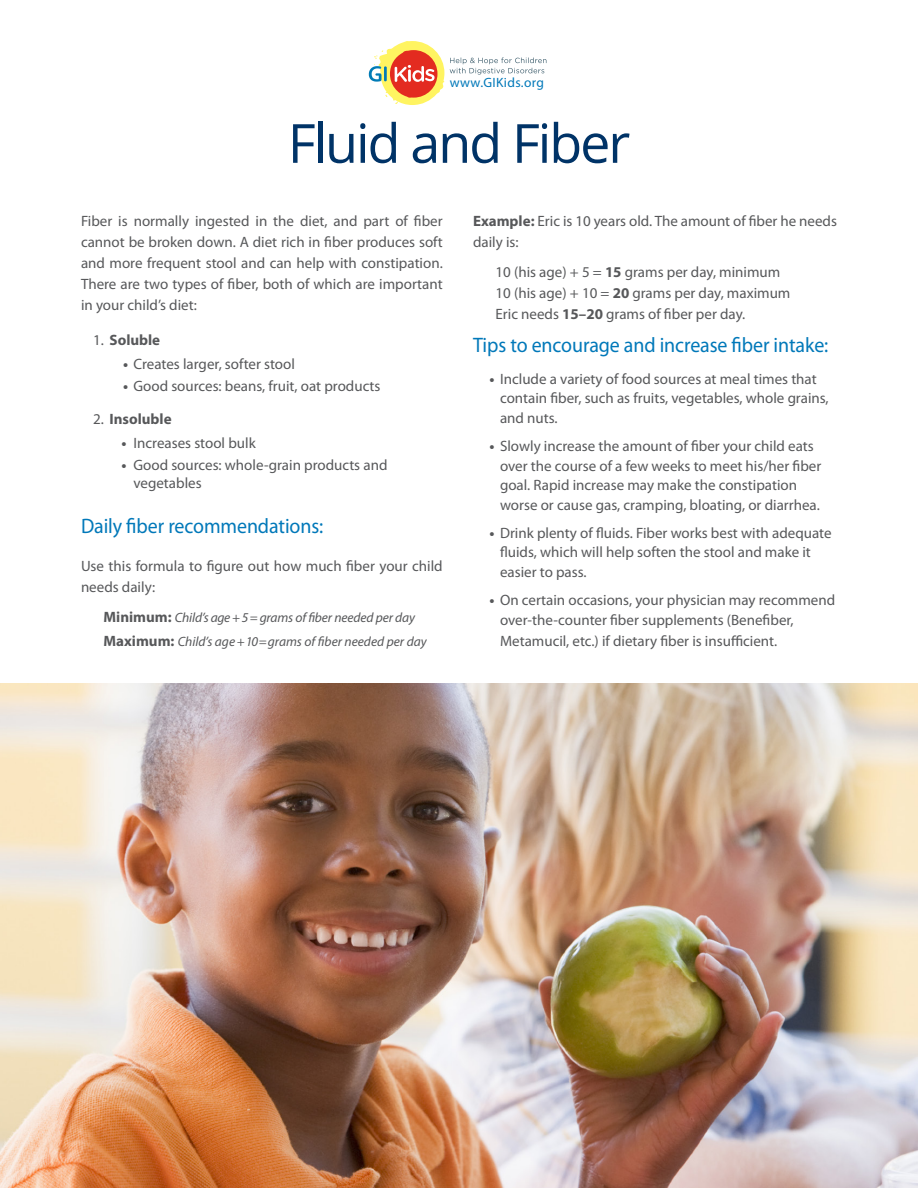
<style>
.page{position:relative;width:918px;height:1188px;background:#fff}
.page>*{position:absolute;margin:0;border:0;box-sizing:border-box;transform-origin:0 0}
.t1{font:54px "Open Sans";letter-spacing:-.04em;color:#003367}
.Body{font:21px "Myriad Pro";letter-spacing:-.005em;color:#0078b9;scale:.95 1}
.Body-2{font:15px/19.5px "Myriad Pro";color:#57585a}
.Indented{font:15px "Myriad Pro";color:#57585a}
.t2{font:700 15px "Myriad Pro";color:#57585a}
.Indented-2{font:italic 13.5px "Myriad Pro";letter-spacing:-.005em;color:#57585a}
.subhead{font:13.5px "Myriad Pro";letter-spacing:.025em;color:#0078b9}
.s1{font-weight:400}
.s2{font-weight:700}
.s3{font-weight:700;font-style:normal;font-size:15px}
</style>
<div class="page">
<img style="left:0;top:683px;width:918px;height:505px">
<svg style="left:369px;top:41px;width:75px;height:64px"></svg>
<svg style="left:450px;top:57px;width:96px;height:18px"></svg>
<p class="subhead" style="left:450px;top:74px;width:96px">www.GIKids.org</p>
<p class="t1" style="left:288px;top:106px;width:344px">Fluid and Fiber</p>
<p class="Body-2" style="left:81px;top:210px;width:363px;line-height:21px;text-align:justify">Fiber is normally ingested in the diet, and part of fiber cannot be broken down. A diet rich in fiber produces soft and more frequent stool and can help with constipation.<br>There are two types of fiber, both of which are important in your child’s diet:</p>
<p class="t2" style="left:93px;top:330px;width:69px"><span class="s1">1.</span> Soluble</p>
<p class="Body-2" style="left:123px;top:354px;width:173px"><span class="s2">•</span> Creates larger, softer stool</p>
<p class="Body-2" style="left:123px;top:376px;width:259px"><span class="s2">•</span> Good sources: beans, fruit, oat products</p>
<p class="t2" style="left:93px;top:409px;width:80px"><span class="s1">2.</span> Insoluble</p>
<p class="Body-2" style="left:122px;top:433px;width:136px"><span class="s2">•</span> Increases stool bulk</p>
<p class="Body-2" style="left:134px;top:456px;width:255px;line-height:18px;text-indent:-12px"><span class="s2">•</span> Good sources: whole-grain products and vegetables</p>
<p class="Body" style="left:81px;top:513px;width:257px">Daily fiber recommendations:</p>
<p class="Body-2" style="left:81px;top:555px;width:363px;line-height:21px">Use this formula to figure out how much fiber your child needs daily:</p>
<p class="Indented-2" style="left:104px;top:609px;width:313px"><span class="s3">Minimum:</span> Child’s age + 5 = grams of fiber needed per day</p>
<p class="Indented-2" style="left:104px;top:633px;width:325px"><span class="s3">Maximum:</span> Child’s age + 10 = grams of fiber needed per day</p>
<p class="Body-2" style="left:473px;top:210px;width:365px;line-height:21px"><span class="s2">Example:</span> Eric is 10 years old. The amount of fiber he needs daily is:</p>
<p class="Indented" style="left:496px;top:263px;width:286px">10 (his age) + 5 = <span class="s2">15</span> grams per day, minimum</p>
<p class="Indented" style="left:496px;top:284px;width:296px">10 (his age) + 10 = <span class="s2">20</span> grams per day, maximum</p>
<p class="Indented" style="left:496px;top:305px;width:251px">Eric needs <span class="s2">15–20</span> grams of fiber per day.</p>
<p class="Body" style="left:473px;top:332px;width:376px">Tips to encourage and increase fiber intake:</p>
<p class="Body-2" style="left:500px;top:369px;width:330px;text-indent:-10px"><span class="s2">•</span> Include a variety of food sources at meal times that contain fiber, such as fruits, vegetables, whole grains, and nuts.</p>
<p class="Body-2" style="left:500px;top:436px;width:323px;text-indent:-10px"><span class="s2">•</span> Slowly increase the amount of fiber your child eats over the course of a few weeks to meet his/her fiber goal. Rapid increase may make the constipation worse or cause gas, cramping, bloating, or diarrhea.</p>
<p class="Body-2" style="left:500px;top:523px;width:333px;text-indent:-10px"><span class="s2">•</span> Drink plenty of fluids. Fiber works best with adequate fluids, which will help soften the stool and make it easier to pass.</p>
<p class="Body-2" style="left:500px;top:590px;width:337px;text-indent:-10px"><span class="s2">•</span> On certain occasions, your physician may recommend over-the-counter fiber supplements (Benefiber,</p>
<p class="Body-2" style="left:500px;top:631px;width:279px">Metamucil, etc.) if dietary fiber is insufficient.</p>
</div>
